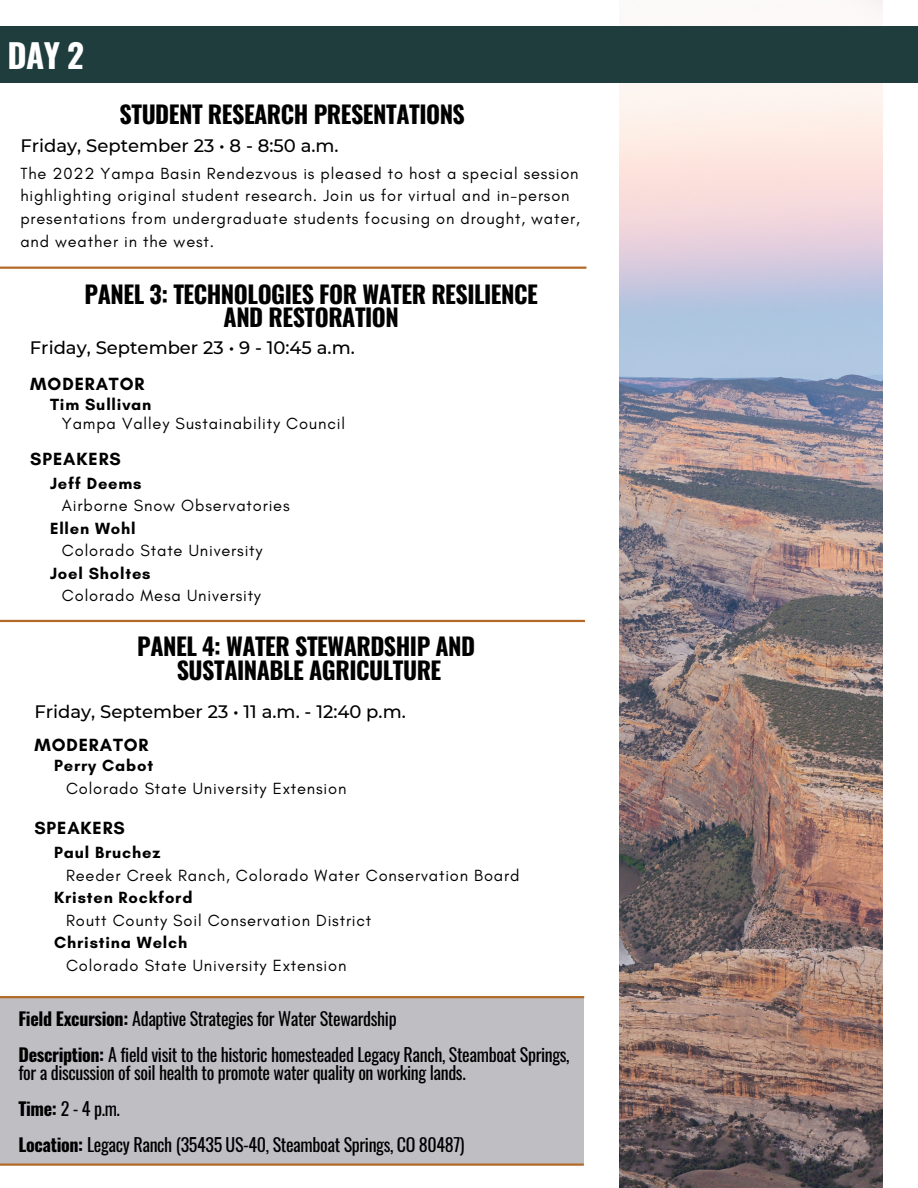
<style>
.page{position:relative;width:918px;height:1188px;background:#fff}
.page>*{position:absolute;margin:0;border:0;box-sizing:border-box;transform-origin:0 0}
.t1{font:700 33px "Oswald";color:#fff}
.t2{font:700 24px/23.7px "Oswald";letter-spacing:-.02em;color:#000;text-align:center}
.t3{font:18px/36px "Oswald";letter-spacing:-.02em;color:#000}
.t4{font:500 18px "Montserrat";color:#000}
.t5{font:700 18px "Glacial Indifference";letter-spacing:.05em;color:#000}
.t6{font:16.5px "Glacial Indifference";letter-spacing:.05em;color:#000}
.t7{font:700 16.5px "Glacial Indifference";letter-spacing:.05em;color:#000}
.t8{font:16.35px/22.6px "Glacial Indifference";letter-spacing:.05em;color:#000}
.s1{font-weight:700}
</style>
<div class="page">
<img style="left:620px;top:0;width:263px;height:1188px">
<div style="left:0;top:26px;width:918px;height:56px;background:#1e3d3c"></div>
<hr style="left:0;top:267px;width:586px;height:2px;background:#b26a26">
<hr style="left:0;top:620px;width:585px;height:2px;background:#b26a26">
<div style="left:0;top:997px;width:584px;height:166px;background:#bfbec3"></div>
<hr style="left:0;top:996px;width:584px;height:2px;background:#b26a26">
<hr style="left:0;top:1163px;width:584px;height:3px;background:#b26a26">
<h1 class="t1" style="left:8px;top:30px;width:78px">DAY 2</h1>
<h2 class="t2" style="left:120px;top:101px;width:347px">STUDENT RESEARCH PRESENTATIONS</h2>
<p class="t4" style="left:20px;top:134px;width:320px">Friday, September 23 • 8 - 8:50 a.m.</p>
<p class="t8" style="left:20px;top:162px;width:561px">The 2022 Yampa Basin Rendezvous is pleased to host a special session highlighting original student research. Join us for virtual and in-person presentations from undergraduate students focusing on drought, water, and weather in the west.</p>
<h2 class="t2" style="left:85px;top:281px;width:455px">PANEL 3: TECHNOLOGIES FOR WATER RESILIENCE<br>AND RESTORATION</h2>
<p class="t4" style="left:30px;top:336px;width:326px">Friday, September 23 • 9 - 10:45 a.m.</p>
<p class="t5" style="left:30px;top:373px;width:116px">MODERATOR</p>
<p class="t7" style="left:50px;top:394px;width:103px">Tim Sullivan</p>
<p class="t6" style="left:62px;top:413px;width:285px">Yampa Valley Sustainability Council</p>
<p class="t5" style="left:30px;top:448px;width:92px">SPEAKERS</p>
<p class="t7" style="left:50px;top:473px;width:93px">Jeff Deems</p>
<p class="t6" style="left:62px;top:495px;width:229px">Airborne Snow Observatories</p>
<p class="t7" style="left:50px;top:518px;width:87px">Ellen Wohl</p>
<p class="t6" style="left:62px;top:540px;width:202px">Colorado State University</p>
<p class="t7" style="left:50px;top:563px;width:102px">Joel Sholtes</p>
<p class="t6" style="left:62px;top:585px;width:201px">Colorado Mesa University</p>
<h2 class="t2" style="left:137px;top:634px;width:340px">PANEL 4: WATER STEWARDSHIP AND<br>SUSTAINABLE AGRICULTURE</h2>
<p class="t4" style="left:34px;top:700px;width:373px">Friday, September 23 • 11 a.m. - 12:40 p.m.</p>
<p class="t5" style="left:34px;top:734px;width:116px">MODERATOR</p>
<p class="t7" style="left:54px;top:756px;width:101px">Perry Cabot</p>
<p class="t6" style="left:66px;top:778px;width:282px">Colorado State University Extension</p>
<p class="t5" style="left:34px;top:817px;width:92px">SPEAKERS</p>
<p class="t7" style="left:54px;top:842px;width:108px">Paul Bruchez</p>
<p class="t6" style="left:66px;top:865px;width:455px">Reeder Creek Ranch, Colorado Water Conservation Board</p>
<p class="t7" style="left:54px;top:887px;width:140px">Kristen Rockford</p>
<p class="t6" style="left:66px;top:910px;width:307px">Routt County Soil Conservation District</p>
<p class="t7" style="left:54px;top:932px;width:135px">Christina Welch</p>
<p class="t6" style="left:66px;top:955px;width:282px">Colorado State University Extension</p>
<p class="t3" style="left:19px;top:1000px;width:553px"><span class="s1">Field Excursion:</span> Adaptive Strategies for Water Stewardship<br><span class="s1">Description:</span> A field visit to the historic homesteaded Legacy Ranch, Steamboat Springs,</p>
<p class="t3" style="left:19px;top:1054px;width:449px">for a discussion of soil health to promote water quality on working lands.<br><span class="s1">Time:</span> 2 - 4 p.m.<br><span class="s1">Location:</span> Legacy Ranch (35435 US-40, Steamboat Springs, CO 80487)</p>
</div>
